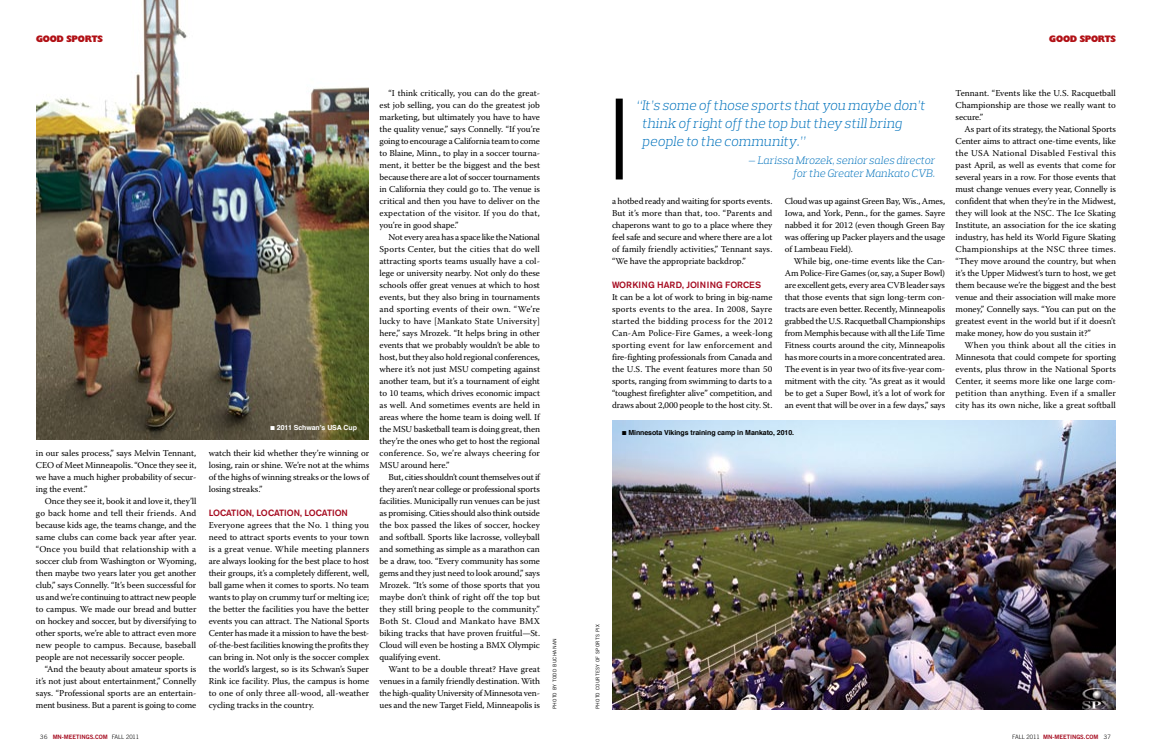
<style>
.page{position:relative;width:1152px;height:756px;background:#fff}
.page>*{position:absolute;margin:0;border:0;box-sizing:border-box;transform-origin:0 0}
.t1{font:italic 300 14px/18px "Prelo Slab";color:#0072bc}
.t2{font:italic 300 11px/13px "Prelo Slab";color:#0072bc;text-align:right}
.t3{font:9px/12px "Warnock Pro";letter-spacing:-.01em;color:#000;text-align:justify}
.t4{font:500 9px "Akzidenz Grotesk BE";color:#a50a1f}
.t5{font:9px "Gallant";color:#b11116}
.t6{font:700 7px "Helvetica";letter-spacing:-.01em;color:#000}
.t7{font:700 7px "Helvetica";letter-spacing:-.01em;color:#fff}
.t8{font:6px "Trade Gothic Bold Two";letter-spacing:-.005em;color:#a50a1f}
.t9{font:5px "Trade Gothic";letter-spacing:.035em;color:#000}
.s1{font-family:"Trade Gothic";font-weight:300;color:#000}
</style>
<div class="page">
<img style="left:612px;top:421px;width:504px;height:289px">
<div style="left:616px;top:99px;width:7px;height:80px;background:#000"></div>
<img style="left:36px;top:0;width:333px;height:440px">
<p class="t5" style="left:36px;top:35px;width:68px">GOOD SPORTS</p>
<p class="t3" style="left:36px;top:447px;width:162px">in our sales process,” says Melvin Tennant, CEO of Meet Minneapolis. “Once they see it, we have a much higher probability of secur&shy;ing the event.”</p>
<p class="t3" style="left:36px;top:495px;width:162px;text-indent:9px">Once they see it, book it and love it, they’ll go back home and tell their friends. And because kids age, the teams change, and the same clubs can come back year after year. “Once you build that relationship with a soccer club from Washington or Wyoming, then maybe two years later you get another club,” says Connelly. “It’s been successful for us and we’re continuing to attract new people to campus. We made our bread and butter on hockey and soccer, but by diversifying to other sports, we’re able to attract even more new people to campus. Because, baseball people are not necessarily soccer people.</p>
<p class="t3" style="left:36px;top:663px;width:162px;text-indent:9px">“And the beauty about amateur sports is it’s not just about entertainment,” Connelly says. “Professional sports are an entertain&shy;ment business. But a parent is going to come</p>
<p class="t7" style="left:271px;top:421px;width:88px">■ 2011 Schwan’s USA Cup</p>
<p class="t3" style="left:209px;top:447px;width:162px">watch their kid whether they’re winning or losing, rain or shine. We’re not at the whims of the highs of winning streaks or the lows of losing streaks.”</p>
<p class="t4" style="left:209px;top:507px;width:141px">LOCATION, LOCATION, LOCATION</p>
<p class="t3" style="left:209px;top:519px;width:162px">Everyone agrees that the No. 1 thing you need to attract sports events to your town is a great venue. While meeting planners are always looking for the best place to host their groups, it’s a completely different, well, ball game when it comes to sports. No team wants to play on crummy turf or melting ice; the better the facilities you have the better events you can attract. The National Sports Center has made it a mission to have the best&shy;of-the-best facilities knowing the profits they can bring in. Not only is the soccer complex the world’s largest, so is its Schwan’s Super Rink ice facility. Plus, the campus is home to one of only three all-wood, all-weather cycling tracks in the country.</p>
<p class="t3" style="left:380px;top:87px;width:162px;text-indent:9px">“I think critically, you can do the great&shy;est job selling, you can do the greatest job marketing, but ultimately you have to have the quality venue,” says Connelly. “If you’re going to encourage a California team to come to Blaine, Minn., to play in a soccer tourna&shy;ment, it better be the biggest and the best because there are a lot of soccer tournaments in California they could go to. The venue is critical and then you have to deliver on the expectation of the visitor. If you do that, you’re in good shape.”</p>
<p class="t3" style="left:380px;top:231px;width:162px;text-indent:9px">Not every area has a space like the National Sports Center, but the cities that do well attracting sports teams usually have a col&shy;lege or university nearby. Not only do these schools offer great venues at which to host events, but they also bring in tournaments and sporting events of their own. “We’re lucky to have [Mankato State University] here,” says Mrozek. “It helps bring in other events that we probably wouldn’t be able to host, but they also hold regional conferences, where it’s not just MSU competing against another team, but it’s a tournament of eight to 10 teams, which drives economic impact as well. And sometimes events are held in areas where the home team is doing well. If the MSU basketball team is doing great, then they’re the ones who get to host the regional conference. So, we’re always cheering for MSU around here.”</p>
<p class="t3" style="left:380px;top:471px;width:162px;text-indent:9px">But, cities shouldn’t count themselves out if they aren’t near college or professional sports facilities. Municipally run venues can be just as promising. Cities should also think outside the box passed the likes of soccer, hockey and softball. Sports like lacrosse, volleyball and something as simple as a marathon can be a draw, too. “Every community has some gems and they just need to look around,” says Mrozek. “It’s some of those sports that you maybe don’t think of right off the top but they still bring people to the community.” Both St. Cloud and Mankato have BMX biking tracks that have proven fruitful—St.<br>Cloud will even be hosting a BMX Olympic qualifying event.</p>
<p class="t3" style="left:380px;top:663px;width:162px;text-indent:9px">Want to be a double threat? Have great venues in a family friendly destination. With the high-quality University of Minnesota ven&shy;ues and the new Target Field, Minneapolis is</p>
<p class="t9" style="left:552px;top:709px;width:72px;rotate:-90deg">photo by todd buchanan</p>
<p class="t5" style="left:1049px;top:35px;width:68px">GOOD SPORTS</p>
<h1 class="t1" style="left:642px;top:96px;width:285px;text-indent:-6px">“It’s some of those sports that you maybe don’t think of right off the top but they still bring people to the community.”</h1>
<p class="t2" style="left:748px;top:154px;width:188px">— Larissa Mrozek, senior sales director for the Greater Mankato CVB.</p>
<p class="t3" style="left:612px;top:195px;width:162px">a hotbed ready and waiting for sports events.<br>But it’s more than that, too. “Parents and chaperons want to go to a place where they feel safe and secure and where there are a lot of family friendly activities,” Tennant says. “We have the appropriate backdrop.”</p>
<p class="t4" style="left:612px;top:279px;width:151px">WORKING HARD, JOINING FORCES</p>
<p class="t3" style="left:612px;top:291px;width:162px">It can be a lot of work to bring in big-name sports events to the area. In 2008, Sayre started the bidding process for the 2012<br>Can-Am Police-Fire Games, a week-long sporting event for law enforcement and fire-fighting professionals from Canada and the U.S. The event features more than 50 sports, ranging from swimming to darts to a “toughest firefighter alive” competition, and draws about 2,000 people to the host city. St.</p>
<p class="t3" style="left:785px;top:195px;width:162px">Cloud was up against Green Bay, Wis., Ames, Iowa, and York, Penn., for the games. Sayre nabbed it for 2012 (even though Green Bay was offering up Packer players and the usage of Lambeau Field).</p>
<p class="t3" style="left:785px;top:255px;width:162px;text-indent:9px">While big, one-time events like the Can-Am Police-Fire Games (or, say, a Super Bowl) are excellent gets, every area CVB leader says that those events that sign long-term con&shy;tracts are even better. Recently, Minneapolis grabbed the U.S. Racquetball Championships from Memphis because with all the Life Time Fitness courts around the city, Minneapolis has more courts in a more concentrated area.<br>The event is in year two of its five-year com&shy;mitment with the city. “As great as it would be to get a Super Bowl, it’s a lot of work for an event that will be over in a few days,” says</p>
<p class="t6" style="left:622px;top:426px;width:174px">■ Minnesota Vikings training camp in Mankato, 2010.</p>
<p class="t3" style="left:956px;top:87px;width:162px">Tennant. “Events like the U.S. Racquetball Championship are those we really want to secure.”</p>
<p class="t3" style="left:956px;top:123px;width:162px;text-indent:9px">As part of its strategy, the National Sports Center aims to attract one-time events, like the USA National Disabled Festival this past April, as well as events that come for several years in a row. For those events that must change venues every year, Connelly is confident that when they’re in the Midwest, they will look at the NSC. The Ice Skating Institute, an association for the ice skating industry, has held its World Figure Skating Championships at the NSC three times. “They move around the country, but when it’s the Upper Midwest’s turn to host, we get them because we’re the biggest and the best venue and their association will make more money,” Connelly says. “You can put on the greatest event in the world but if it doesn’t make money, how do you sustain it?”</p>
<p class="t3" style="left:956px;top:339px;width:162px;text-indent:9px">When you think about all the cities in Minnesota that could compete for sporting events, plus throw in the National Sports Center, it seems more like one large com&shy;petition than anything. Even if a smaller city has its own niche, like a great softball</p>
<p class="t9" style="left:595px;top:709px;width:86px;rotate:-90deg">photo Courtesy of sports pix</p>
<p class="t8" style="left:40px;top:733px;width:101px"><span class="s1">36</span> MN-MEETINGS.COM <span class="s1">FALL 2011</span></p>
<p class="t8" style="left:1012px;top:733px;width:100px"><span class="s1">FALL 2011</span> MN-MEETINGS.COM <span class="s1">37</span></p>
</div>
